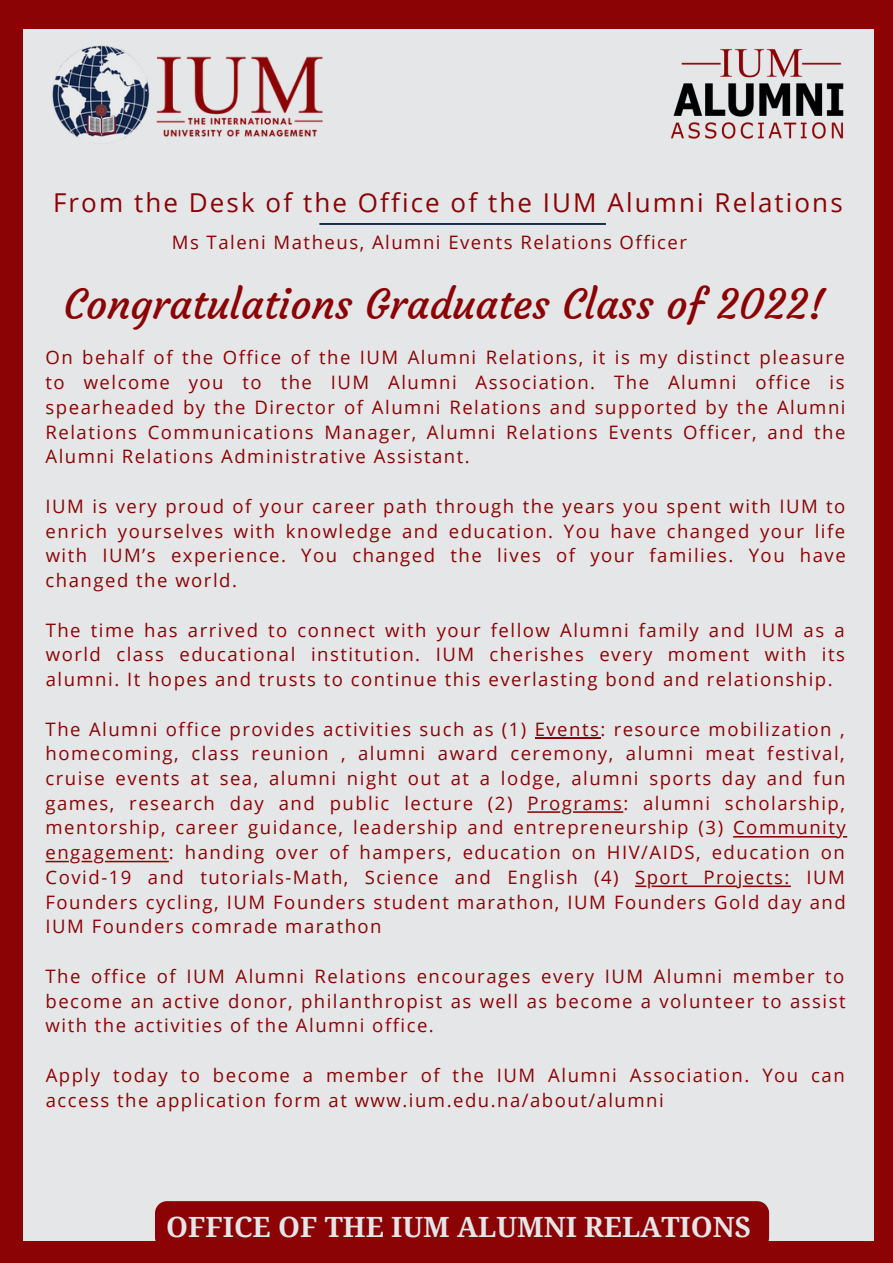
<style>
.page{position:relative;width:893px;height:1263px;background:#fff}
.page>*{position:absolute;margin:0;border:0;box-sizing:border-box;transform-origin:0 0}
.t1{font:41.4px "Courgette";color:#8b0304}
.t2{font:700 27.9px "Noto Serif";color:#e5e6e8}
.t3{font:25.95px "Open Sans";letter-spacing:.08em;color:#8b0304}
.t4{font:18.6px/24.8px "Open Sans";letter-spacing:.08em;color:#8b0304;text-align:justify}
</style>
<div class="page">
<div style="left:0;top:12px;width:893px;height:1250px;background:#8b0304"></div>
<div style="left:23px;top:30px;width:850px;height:1211px;background:#e5e6e8"></div>
<img style="left:52px;top:45px;width:271px;height:99px">
<img style="left:671px;top:49px;width:173px;height:90px">
<hr style="left:535px;top:737px;width:65px;height:2px;background:#8b0304">
<hr style="left:573px;top:811px;width:50px;height:2px;background:#8b0304">
<hr style="left:527px;top:811px;width:33px;height:2px;background:#8b0304">
<hr style="left:733px;top:836px;width:104px;height:1px;background:#8b0304">
<hr style="left:105px;top:861px;width:64px;height:1px;background:#8b0304">
<svg style="left:46px;top:861px;width:23px;height:1px"></svg>
<hr style="left:743px;top:885px;width:48px;height:2px;background:#8b0304">
<hr style="left:652px;top:885px;width:85px;height:2px;background:#8b0304">
<svg style="left:635px;top:885px;width:11px;height:2px"></svg>
<div style="left:155px;top:1201px;width:614px;height:40px;background:#8b0304"></div>
<hr style="left:319px;top:223px;width:287px;height:2px;background:#112347">
<div style="left:0;top:0;width:893px;height:12px;background:#8b0304"></div>
<h3 class="t3" style="left:53px;top:184px;width:791px">From the Desk of the Office of the IUM Alumni Relations</h3>
<p class="t4" style="left:172px;top:229px;width:517px">Ms Taleni Matheus, Alumni Events Relations Officer</p>
<h1 class="t1" style="left:64px;top:278px;width:763px">Congratulations Graduates Class of 2022!</h1>
<p class="t4" style="left:46px;top:345px;width:801px">On behalf of the Office of the IUM Alumni Relations, it is my distinct pleasure to welcome you to the IUM Alumni Association. The Alumni office is spearheaded by the Director of Alumni Relations and supported by the Alumni Relations Communications Manager, Alumni Relations Events Officer, and the Alumni Relations Administrative Assistant.</p>
<p class="t4" style="left:46px;top:493px;width:802px">IUM is very proud of your career path through the years you spent with IUM to enrich yourselves with knowledge and education. You have changed your life with IUM’s experience. You changed the lives of your families. You have changed the world.</p>
<p class="t4" style="left:46px;top:617px;width:801px">The time has arrived to connect with your fellow Alumni family and IUM as a world class educational institution. IUM cherishes every moment with its alumni. It hopes and trusts to continue this everlasting bond and relationship.</p>
<p class="t4" style="left:45px;top:716px;width:802px">The Alumni office provides activities such as (1) Events: resource mobilization , homecoming, class reunion , alumni award ceremony, alumni meat festival, cruise events at sea, alumni night out at a lodge, alumni sports day and fun games, research day and public lecture (2) Programs: alumni scholarship, mentorship, career guidance, leadership and entrepreneurship (3) Community engagement: handing over of hampers, education on HIV/AIDS, education on Covid-19 and tutorials-Math, Science and English (4) Sport Projects: IUM Founders cycling, IUM Founders student marathon, IUM Founders Gold day and IUM Founders comrade marathon</p>
<p class="t4" style="left:45px;top:963px;width:802px">The office of IUM Alumni Relations encourages every IUM Alumni member to become an active donor, philanthropist as well as become a volunteer to assist with the activities of the Alumni office.</p>
<p class="t4" style="left:46px;top:1062px;width:801px">Apply today to become a member of the IUM Alumni Association. You can access the application form at www.ium.edu.na/about/alumni</p>
<h2 class="t2" style="left:166px;top:1207px;width:586px">OFFICE OF THE IUM ALUMNI RELATIONS</h2>
</div>
